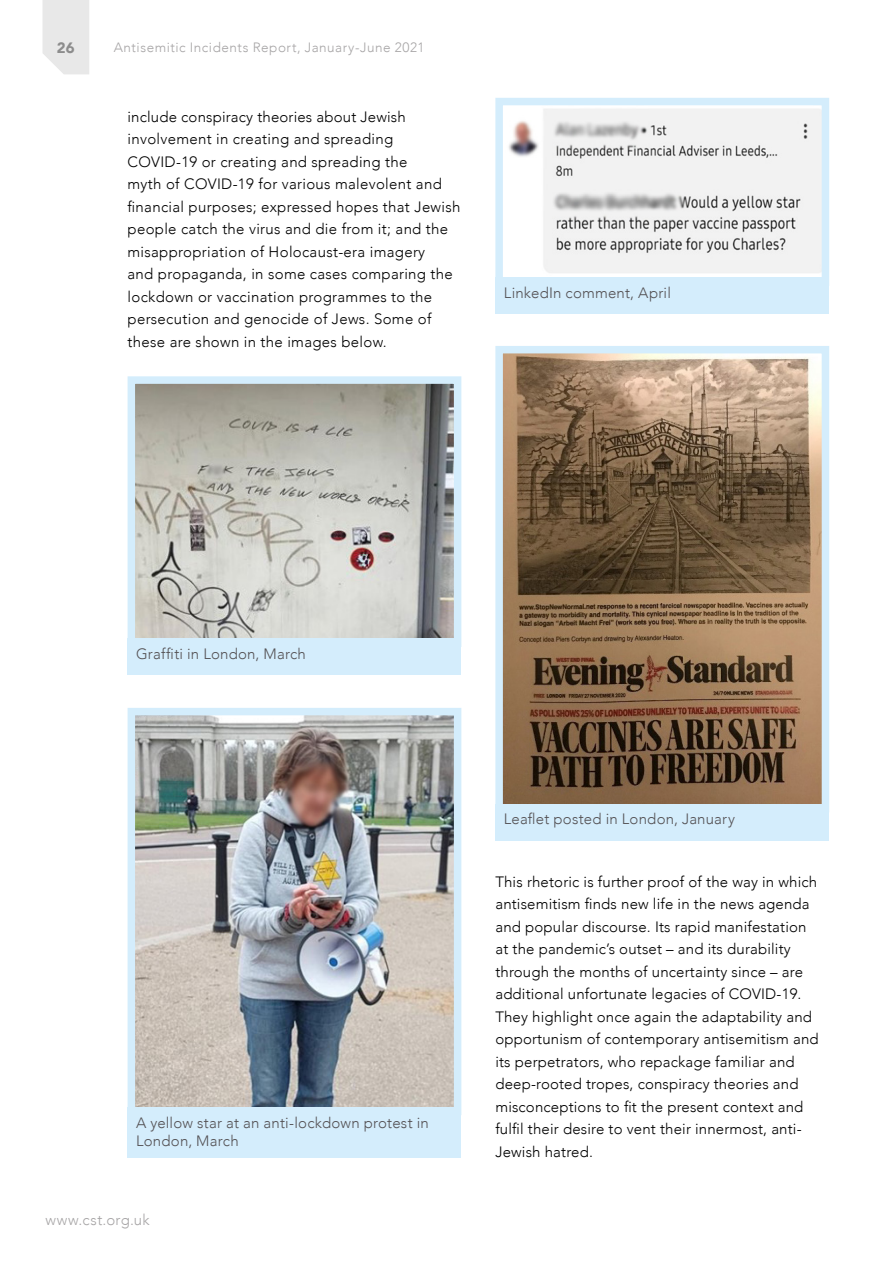
<style>
.page{position:relative;width:893px;height:1263px;background:#fff}
.page>*{position:absolute;margin:0;border:0;box-sizing:border-box;transform-origin:0 0}
.t1{font:300 15px/22.5px "Avenir";letter-spacing:.01em;color:#000}
.t2{font:300 15px/18px "Avenir";letter-spacing:.015em;color:#555255}
.t3{font:300 15px "Avenir";letter-spacing:.035em;color:#a7a5a6}
.t4{font:900 15px "Avenir";color:#8c8c8c}
.t5{font:300 13.5px "Avenir";letter-spacing:.04em;color:#a7a5a6}
</style>
<div class="page">
<div style="left:43px;top:0;width:46px;height:74px;background:#e8e8e8"></div>
<img style="left:509px;top:109px;width:311px;height:164px">
<div style="left:495px;top:98px;width:334px;height:188px;border:8px solid #d4edfc"></div>
<img style="left:504px;top:355px;width:316px;height:448px">
<div style="left:495px;top:346px;width:334px;height:466px;border:8px solid #d4edfc"></div>
<img style="left:137px;top:385px;width:315px;height:253px">
<div style="left:128px;top:376px;width:333px;height:271px;border:8px solid #d4edfc"></div>
<img style="left:137px;top:717px;width:315px;height:389px">
<div style="left:128px;top:708px;width:333px;height:407px;border:8px solid #d4edfc"></div>
<div style="left:495px;top:277px;width:334px;height:37px;background:#d4edfc"></div>
<div style="left:495px;top:804px;width:334px;height:36px;background:#d4edfc"></div>
<div style="left:128px;top:638px;width:333px;height:37px;background:#d4edfc"></div>
<div style="left:128px;top:1108px;width:333px;height:50px;background:#d4edfc"></div>
<p class="t4" style="left:57px;top:35px;width:19px">26</p>
<p class="t5" style="left:114px;top:40px;width:312px">Antisemitic Incidents Report, January-June 2021</p>
<p class="t1" style="left:128px;top:105px;width:334px">include conspiracy theories about Jewish involvement in creating and spreading COVID-19 or creating and spreading the<br>myth of COVID-19 for various malevolent and financial purposes; expressed hopes that Jewish people catch the virus and die from it; and the misappropriation of Holocaust-era imagery<br>and propaganda, in some cases comparing the lockdown or vaccination programmes to the persecution and genocide of Jews. Some of these are shown in the images below.</p>
<p class="t2" style="left:504px;top:284px;width:169px">LinkedIn comment, April</p>
<p class="t2" style="left:136px;top:645px;width:171px">Graffiti in London, March</p>
<p class="t2" style="left:136px;top:1114px;width:294px">A yellow star at an anti-lockdown protest in<br>London, March</p>
<p class="t3" style="left:45px;top:1211px;width:106px">www.cst.org.uk</p>
<p class="t2" style="left:504px;top:810px;width:233px">Leaflet posted in London, January</p>
<p class="t1" style="left:495px;top:870px;width:325px">This rhetoric is further proof of the way in which antisemitism finds new life in the news agenda and popular discourse. Its rapid manifestation at the pandemic’s outset – and its durability through the months of uncertainty since – are additional unfortunate legacies of COVID-19.<br>They highlight once again the adaptability and opportunism of contemporary antisemitism and its perpetrators, who repackage familiar and deep-rooted tropes, conspiracy theories and misconceptions to fit the present context and fulfil their desire to vent their innermost, anti-Jewish hatred.</p>
</div>
